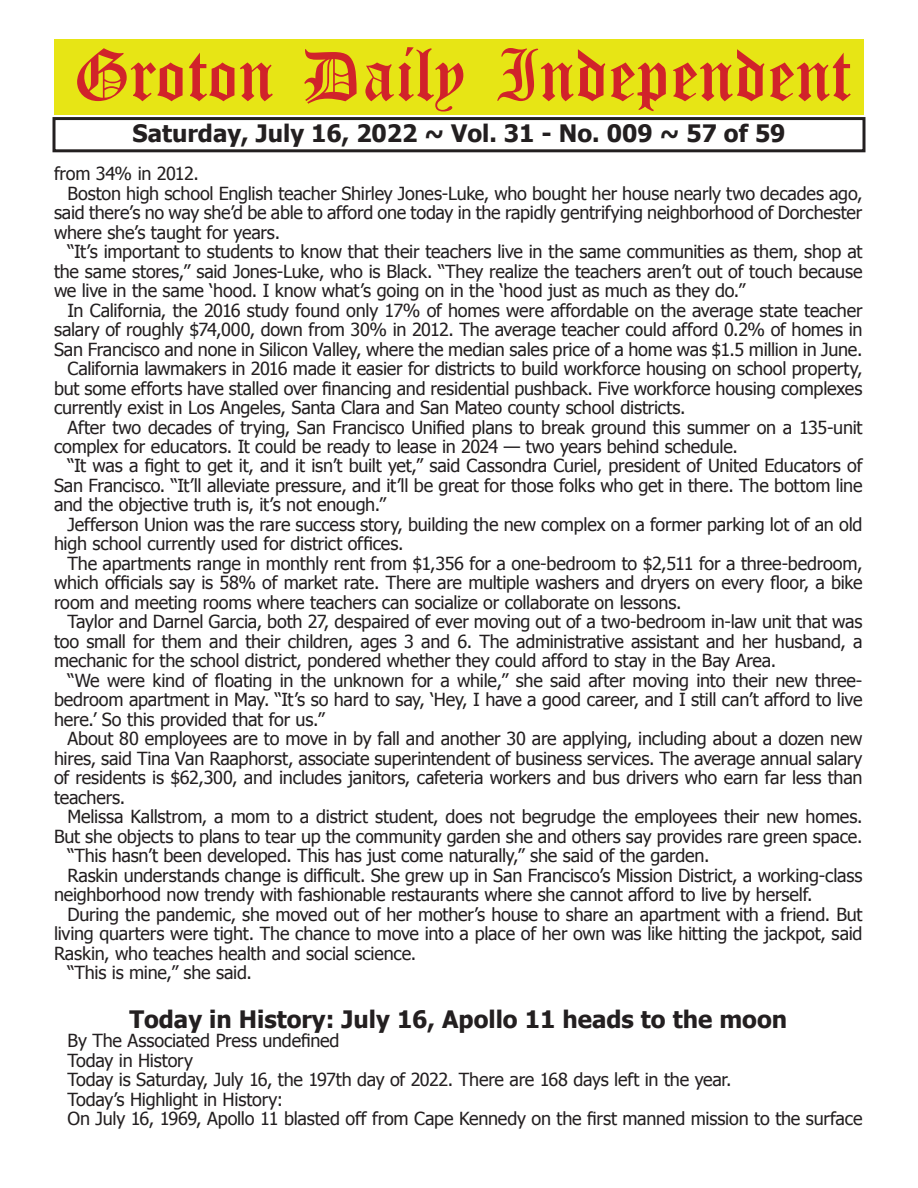
<style>
.page{position:relative;width:918px;height:1188px;background:#fff}
.page>*{position:absolute;margin:0;border:0;box-sizing:border-box;transform-origin:0 0}
.t1{font:54px "Old English Five";color:#d1232a}
.t2{font:700 24px "Tahoma";color:#231f20}
.t3{font:18px/19.5px "Tahoma";letter-spacing:-.01em;color:#231f20}
</style>
<div class="page">
<div style="left:52px;top:117px;width:814px;height:35px;border:3px solid #231f20"></div>
<div style="left:54px;top:40px;width:810px;height:75px;background:#e7e515"></div>
<h1 class="t1" style="left:73px;top:50px;width:779px">Groton Daily Independent</h1>
<h2 class="t2" style="left:133px;top:116px;width:654px">Saturday, July 16, 2022 ~ Vol. 31 - No. 009 ~ 57 of 59</h2>
<p class="t3" style="left:54px;top:163px;width:146px">from 34% in 2012.</p>
<p class="t3" style="left:68px;top:182px;width:797px">Boston high school English teacher Shirley Jones-Luke, who bought her house nearly two decades ago,</p>
<p class="t3" style="left:54px;top:202px;width:810px">said there’s no way she’d be able to afford one today in the rapidly gentrifying neighborhood of Dorchester</p>
<p class="t3" style="left:54px;top:221px;width:228px">where she’s taught for years.</p>
<p class="t3" style="left:68px;top:241px;width:796px">“It’s important to students to know that their teachers live in the same communities as them, shop at</p>
<p class="t3" style="left:54px;top:260px;width:810px">the same stores,” said Jones-Luke, who is Black. “They realize the teachers aren’t out of touch because</p>
<p class="t3" style="left:54px;top:280px;width:693px">we live in the same ‘hood. I know what’s going on in the ‘hood just as much as they do.”</p>
<p class="t3" style="left:68px;top:299px;width:796px">In California, the 2016 study found only 17% of homes were affordable on the average state teacher</p>
<p class="t3" style="left:54px;top:319px;width:810px">salary of roughly $74,000, down from 30% in 2012. The average teacher could afford 0.2% of homes in</p>
<p class="t3" style="left:54px;top:338px;width:810px">San Francisco and none in Silicon Valley, where the median sales price of a home was $1.5 million in June.</p>
<p class="t3" style="left:68px;top:358px;width:797px">California lawmakers in 2016 made it easier for districts to build workforce housing on school property,</p>
<p class="t3" style="left:54px;top:377px;width:810px">but some efforts have stalled over financing and residential pushback. Five workforce housing complexes</p>
<p class="t3" style="left:54px;top:397px;width:633px">currently exist in Los Angeles, Santa Clara and San Mateo county school districts.</p>
<p class="t3" style="left:68px;top:416px;width:796px">After two decades of trying, San Francisco Unified plans to break ground this summer on a 135-unit</p>
<p class="t3" style="left:54px;top:436px;width:686px">complex for educators. It could be ready to lease in 2024 — two years behind schedule.</p>
<p class="t3" style="left:68px;top:455px;width:796px">“It was a fight to get it, and it isn’t built yet,” said Cassondra Curiel, president of United Educators of</p>
<p class="t3" style="left:54px;top:475px;width:810px">San Francisco. “It’ll alleviate pressure, and it’ll be great for those folks who get in there. The bottom line</p>
<p class="t3" style="left:54px;top:494px;width:334px">and the objective truth is, it’s not enough.”</p>
<p class="t3" style="left:68px;top:514px;width:797px">Jefferson Union was the rare success story, building the new complex on a former parking lot of an old</p>
<p class="t3" style="left:54px;top:533px;width:351px">high school currently used for district offices.</p>
<p class="t3" style="left:68px;top:553px;width:796px">The apartments range in monthly rent from $1,356 for a one-bedroom to $2,511 for a three-bedroom,</p>
<p class="t3" style="left:54px;top:572px;width:810px">which officials say is 58% of market rate. There are multiple washers and dryers on every floor, a bike</p>
<p class="t3" style="left:54px;top:592px;width:629px">room and meeting rooms where teachers can socialize or collaborate on lessons.</p>
<p class="t3" style="left:68px;top:611px;width:796px">Taylor and Darnel Garcia, both 27, despaired of ever moving out of a two-bedroom in-law unit that was</p>
<p class="t3" style="left:54px;top:631px;width:810px">too small for them and their children, ages 3 and 6. The administrative assistant and her husband, a</p>
<p class="t3" style="left:54px;top:650px;width:724px">mechanic for the school district, pondered whether they could afford to stay in the Bay Area.</p>
<p class="t3" style="left:68px;top:670px;width:796px">“We were kind of floating in the unknown for a while,” she said after moving into their new three-</p>
<p class="t3" style="left:54px;top:689px;width:810px">bedroom apartment in May. “It’s so hard to say, ‘Hey, I have a good career, and I still can’t afford to live</p>
<p class="t3" style="left:54px;top:709px;width:272px">here.’ So this provided that for us.”</p>
<p class="t3" style="left:68px;top:728px;width:797px">About 80 employees are to move in by fall and another 30 are applying, including about a dozen new</p>
<p class="t3" style="left:54px;top:748px;width:810px">hires, said Tina Van Raaphorst, associate superintendent of business services. The average annual salary</p>
<p class="t3" style="left:54px;top:767px;width:810px">of residents is $62,300, and includes janitors, cafeteria workers and bus drivers who earn far less than</p>
<p class="t3" style="left:54px;top:787px;width:73px">teachers.</p>
<p class="t3" style="left:68px;top:806px;width:797px">Melissa Kallstrom, a mom to a district student, does not begrudge the employees their new homes.</p>
<p class="t3" style="left:54px;top:826px;width:810px">But she objects to plans to tear up the community garden she and others say provides rare green space.</p>
<p class="t3" style="left:68px;top:845px;width:643px">“This hasn’t been developed. This has just come naturally,” she said of the garden.</p>
<p class="t3" style="left:68px;top:865px;width:796px">Raskin understands change is difficult. She grew up in San Francisco’s Mission District, a working-class</p>
<p class="t3" style="left:54px;top:884px;width:760px">neighborhood now trendy with fashionable restaurants where she cannot afford to live by herself.</p>
<p class="t3" style="left:68px;top:904px;width:797px">During the pandemic, she moved out of her mother’s house to share an apartment with a friend. But</p>
<p class="t3" style="left:54px;top:923px;width:810px">living quarters were tight. The chance to move into a place of her own was like hitting the jackpot, said</p>
<p class="t3" style="left:54px;top:943px;width:364px">Raskin, who teaches health and social science.</p>
<p class="t3" style="left:68px;top:962px;width:186px">“This is mine,” she said.</p>
<h2 class="t2" style="left:129px;top:1002px;width:659px">Today in History: July 16, Apollo 11 heads to the moon</h2>
<p class="t3" style="left:68px;top:1030px;width:796px">By The Associated Press undefined<br>Today in History<br>Today is Saturday, July 16, the 197th day of 2022. There are 168 days left in the year.<br>Today’s Highlight in History:<br>On July 16, 1969, Apollo 11 blasted off from Cape Kennedy on the first manned mission to the surface</p>
</div>
